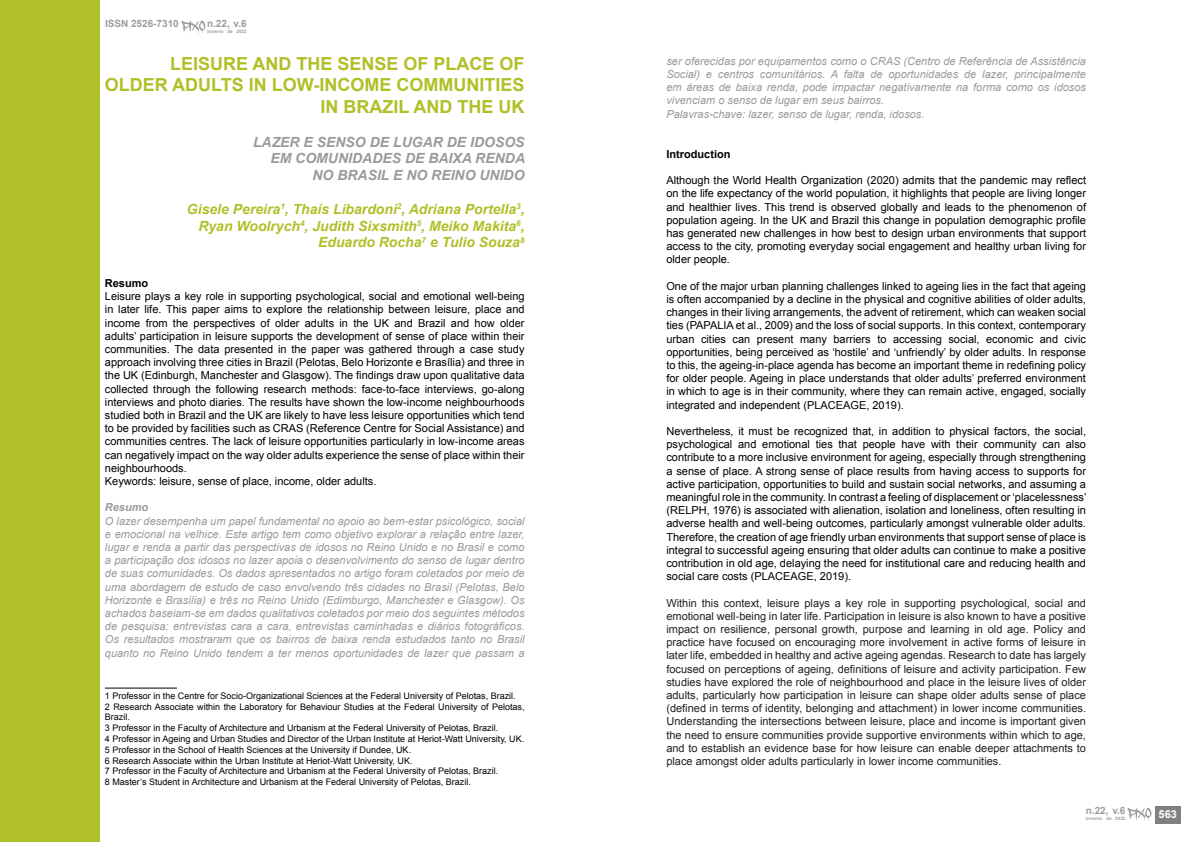
<style>
.page{position:relative;width:1191px;height:842px;background:#fff}
.page>*{position:absolute;margin:0;border:0;box-sizing:border-box;transform-origin:0 0}
.t1{font:700 18px/21.6px "Arial";color:#b0c028;text-align:right}
.t2{font:italic 700 14px/16.8px "Arial";color:#b0c028;text-align:right}
.t3{font:italic 700 14px/16.8px "Arial";color:#9a9a9a;text-align:right}
.t4{font:11px/13.2px "Arial";color:#000;text-align:justify}
.t5{font:italic 11px/13.2px "Arial";color:#9a9a9a;text-align:justify}
.t6{font:11px/13.2px "Arial";color:#212121;text-align:justify}
.t7{font:700 11px "Arial";color:#000}
.t8{font:italic 700 11px "Arial";color:#9a9a9a}
.t9{font:700 11px "Arial";color:#fff}
.t10{font:700 10px "Arial";color:#9d9d9c}
.t11{font:9px/10.8px "Arial";color:#000}
.t12{font:700 4.6px "Arial";color:#9d9d9c}
</style>
<div class="page">
<hr style="left:105px;top:687px;width:72px;height:1px;background:#000">
<div style="left:0;top:0;width:99px;height:842px;background:#b0c028"></div>
<svg style="left:181px;top:21px;width:24px;height:13px"></svg>
<div style="left:1155px;top:806px;width:25px;height:17px;background:#808080"></div>
<svg style="left:1127px;top:808px;width:24px;height:13px"></svg>
<p class="t10" style="left:105px;top:17px;width:75px">ISSN 2526-7310</p>
<p class="t10" style="left:207px;top:17px;width:41px">n.22, v.6</p>
<p class="t12" style="left:207px;top:28px;width:41px">inverno de 2022</p>
<h1 class="t1" style="left:105px;top:53px;width:421px">LEISURE AND THE SENSE OF PLACE OF<br>OLDER ADULTS IN LOW-INCOME COMMUNITIES<br>IN BRAZIL AND THE UK</h1>
<p class="t3" style="left:253px;top:134px;width:273px">LAZER E SENSO DE LUGAR DE IDOSOS<br>EM COMUNIDADES DE BAIXA RENDA<br>NO BRASIL E NO REINO UNIDO</p>
<p class="t2" style="left:187px;top:201px;width:339px">Gisele Pereira<sup>1</sup>, Thaís Libardoni<sup>2</sup>, Adriana Portella<sup>3</sup>,<br>Ryan Woolrych<sup>4</sup>, Judith Sixsmith<sup>5</sup>, Meiko Makita<sup>6</sup>,<br>Eduardo Rocha<sup>7</sup> e Tulio Souza<sup>8</sup></p>
<p class="t7" style="left:105px;top:276px;width:45px">Resumo</p>
<p class="t4" style="left:105px;top:290px;width:421px;text-align:left">Leisure plays a key role in supporting psychological, social and emotional well-being in later life. This paper aims to explore the relationship between leisure, place and income from the perspectives of older adults in the UK and Brazil and how older adults’ participation in leisure supports the development of sense of place within their communities. The data presented in the paper was gathered through a case study approach involving three cities in Brazil (Pelotas, Belo Horizonte e Brasília) and three in the UK (Edinburgh, Manchester and Glasgow). The findings draw upon qualitative data collected through the following research methods: face-to-face interviews, go-along interviews and photo diaries. The results have shown the low-income neighbourhoods studied both in Brazil and the UK are likely to have less leisure opportunities which tend to be provided by facilities such as CRAS (Reference Centre for Social Assistance) and communities centres. The lack of leisure opportunities particularly in low-income areas can negatively impact on the way older adults experience the sense of place within their neighbourhoods.<br>Keywords: leisure, sense of place, income, older adults.</p>
<p class="t8" style="left:105px;top:500px;width:45px">Resumo</p>
<p class="t5" style="left:105px;top:514px;width:421px">O lazer desempenha um papel fundamental no apoio ao bem-estar psicológico, social e emocional na velhice. Este artigo tem como objetivo explorar a relação entre lazer, lugar e renda a partir das perspectivas de idosos no Reino Unido e no Brasil e como a participação dos idosos no lazer apoia o desenvolvimento do senso de lugar dentro de suas comunidades. Os dados apresentados no artigo foram coletados por meio de uma abordagem de estudo de caso envolvendo três cidades no Brasil (Pelotas, Belo Horizonte e Brasília) e três no Reino Unido (Edimburgo, Manchester e Glasgow). Os achados baseiam-se em dados qualitativos coletados por meio dos seguintes métodos de pesquisa: entrevistas cara a cara, entrevistas caminhadas e diários fotográficos.<br>Os resultados mostraram que os bairros de baixa renda estudados tanto no Brasil quanto no Reino Unido tendem a ter menos oportunidades de lazer que passam a</p>
<p class="t11" style="left:105px;top:690px;width:421px">1 Professor in the Centre for Socio-Organizational Sciences at the Federal University of Pelotas, Brazil.<br>2 Research Associate within the Laboratory for Behaviour Studies at the Federal University of Pelotas, Brazil.<br>3 Professor in the Faculty of Architecture and Urbanism at the Federal University of Pelotas, Brazil.<br>4 Professor in Ageing and Urban Studies and Director of the Urban Institute at Heriot-Watt University, UK.<br>5 Professor in the School of Health Sciences at the University if Dundee, UK.<br>6 Research Associate within the Urban Institute at Heriot-Watt University, UK.<br>7 Professor in the Faculty of Architecture and Urbanism at the Federal University of Pelotas, Brazil.<br>8 Master’s Student in Architecture and Urbanism at the Federal University of Pelotas, Brazil.</p>
<p class="t5" style="left:666px;top:54px;width:421px;text-align:left">ser oferecidas por equipamentos como o CRAS (Centro de Referência de Assistência Social) e centros comunitários. A falta de oportunidades de lazer, principalmente em áreas de baixa renda, pode impactar negativamente na forma como os idosos vivenciam o senso de lugar em seus bairros.<br>Palavras-chave: lazer, senso de lugar, renda, idosos.</p>
<p class="t7" style="left:666px;top:147px;width:66px">Introduction</p>
<p class="t4" style="left:666px;top:174px;width:421px">Although the World Health Organization (2020) admits that the pandemic may reflect on the life expectancy of the world population, it highlights that people are living longer and healthier lives. This trend is observed globally and leads to the phenomenon of population ageing. In the UK and Brazil this change in population demographic profile has generated new challenges in how best to design urban environments that support access to the city, promoting everyday social engagement and healthy urban living for older people.</p>
<p class="t4" style="left:666px;top:279px;width:421px">One of the major urban planning challenges linked to ageing lies in the fact that ageing is often accompanied by a decline in the physical and cognitive abilities of older adults, changes in their living arrangements, the advent of retirement, which can weaken social ties (PAPALIA et al., 2009) and the loss of social supports. In this context, contemporary urban cities can present many barriers to accessing social, economic and civic opportunities, being perceived as ‘hostile’ and ‘unfriendly’ by older adults. In response to this, the ageing-in-place agenda has become an important theme in redefining policy for older people. Ageing in place understands that older adults’ preferred environment in which to age is in their community, where they can remain active, engaged, socially integrated and independent (PLACEAGE, 2019).</p>
<p class="t4" style="left:666px;top:425px;width:421px">Nevertheless, it must be recognized that, in addition to physical factors, the social, psychological and emotional ties that people have with their community can also contribute to a more inclusive environment for ageing, especially through strengthening a sense of place. A strong sense of place results from having access to supports for active participation, opportunities to build and sustain social networks, and assuming a meaningful role in the community. In contrast a feeling of displacement or ‘placelessness’ (RELPH, 1976) is associated with alienation, isolation and loneliness, often resulting in adverse health and well-being outcomes, particularly amongst vulnerable older adults.<br>Therefore, the creation of age friendly urban environments that support sense of place is integral to successful ageing ensuring that older adults can continue to make a positive contribution in old age, delaying the need for institutional care and reducing health and social care costs (PLACEAGE, 2019).</p>
<p class="t6" style="left:666px;top:596px;width:421px">Within this context, leisure plays a key role in supporting psychological, social and emotional well-being in later life. Participation in leisure is also known to have a positive impact on resilience, personal growth, purpose and learning in old age. Policy and practice have focused on encouraging more involvement in active forms of leisure in later life, embedded in healthy and active ageing agendas. Research to date has largely focused on perceptions of ageing, definitions of leisure and activity participation. Few studies have explored the role of neighbourhood and place in the leisure lives of older adults, particularly how participation in leisure can shape older adults sense of place (defined in terms of identity, belonging and attachment) in lower income communities.<br>Understanding the intersections between leisure, place and income is important given the need to ensure communities provide supportive environments within which to age, and to establish an evidence base for how leisure can enable deeper attachments to place amongst older adults particularly in lower income communities.</p>
<p class="t10" style="left:1085px;top:804px;width:41px">n.22, v.6</p>
<p class="t12" style="left:1085px;top:815px;width:41px">inverno de 2022</p>
<p class="t9" style="left:1158px;top:807px;width:20px">563</p>
</div>
